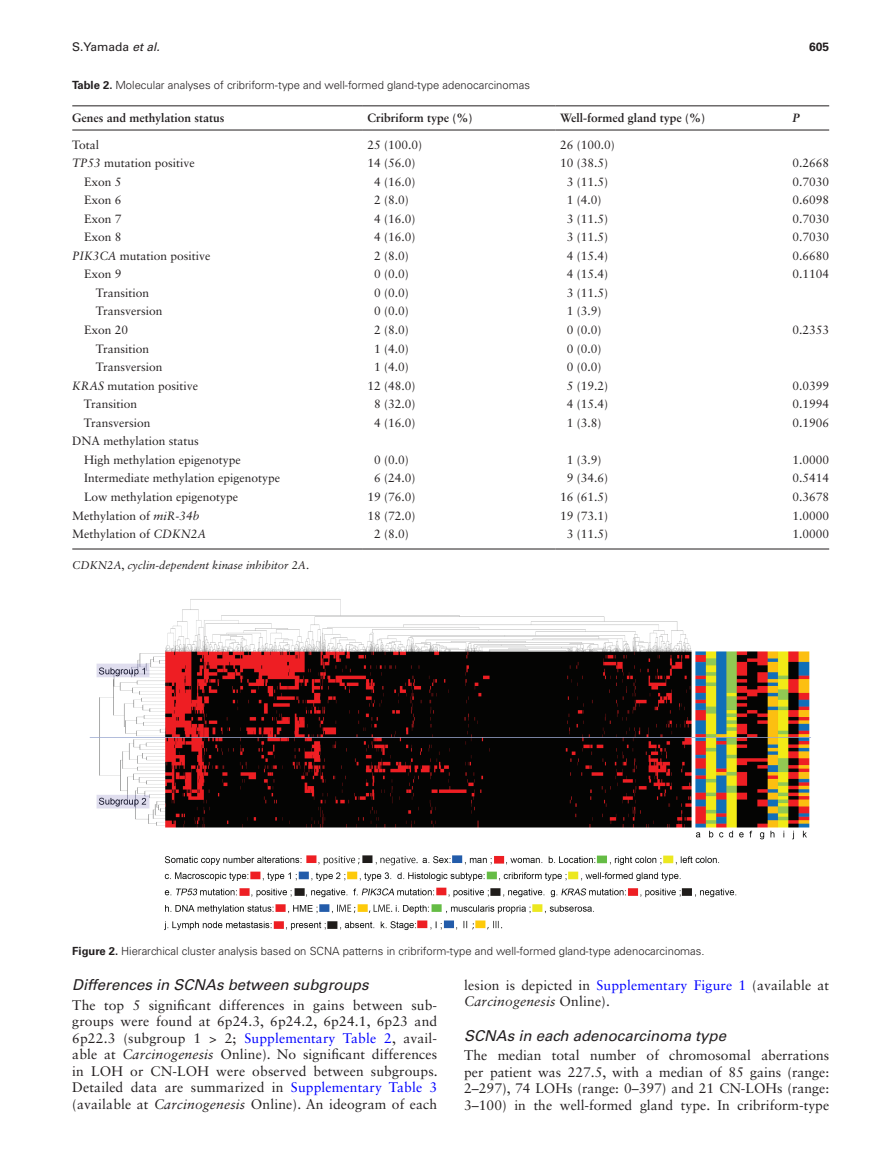
<style>
.page{position:relative;width:893px;height:1174px;background:#fff}
.page>*{position:absolute;margin:0;border:0;box-sizing:border-box;transform-origin:0 0}
.t1{font:italic 15px "Univers LT Std";color:#231f20}
.t2{font:13.8px/16.5px "Sabon LT Std";letter-spacing:.01em;color:#231f20;text-align:justify}
.t3{font:12px/18.6px "Sabon LT Std";color:#231f20}
.t4{font:700 12px "Sabon LT Std";color:#231f20}
.t5{font:12px "Univers LT Std";color:#231f20}
.t6{font:700 12px "Univers LT Std";color:#231f20}
.t7{font:italic 700 12px "Sabon LT Std";color:#231f20}
.t8{font:300 11.25px "Univers LT Std";color:#231f20}
.t9{font:italic 11.25px "Sabon LT Std";color:#231f20}
.s1{font-style:italic}
.s2{font-weight:700}
.s3{font-style:normal}
.s4{color:#00f}
</style>
<div class="page">
<hr style="left:72px;top:105px;width:291px;height:1px;background:#231f20">
<hr style="left:72px;top:130px;width:291px;height:1px;background:#231f20">
<hr style="left:363px;top:105px;width:193px;height:1px;background:#231f20">
<hr style="left:363px;top:130px;width:193px;height:1px;background:#231f20">
<hr style="left:556px;top:105px;width:232px;height:1px;background:#231f20">
<hr style="left:556px;top:130px;width:232px;height:1px;background:#231f20">
<hr style="left:788px;top:105px;width:41px;height:1px;background:#231f20">
<hr style="left:788px;top:130px;width:41px;height:1px;background:#231f20">
<hr style="left:72px;top:548px;width:291px;height:1px;background:#231f20">
<hr style="left:363px;top:548px;width:193px;height:1px;background:#231f20">
<hr style="left:556px;top:548px;width:232px;height:1px;background:#231f20">
<hr style="left:788px;top:548px;width:41px;height:1px;background:#231f20">
<img style="left:90px;top:599px;width:721px;height:331px">
<p class="t5" style="left:72px;top:40px;width:89px">S.Yamada <span class="s1">et al.</span></p>
<p class="t6" style="left:809px;top:40px;width:22px">605</p>
<p class="t8" style="left:72px;top:78px;width:459px"><span class="s2">Table 2.</span> Molecular analyses of cribriform-type and well-formed gland-type adenocarcinomas</p>
<p class="t4" style="left:72px;top:110px;width:154px">Genes and methylation status</p>
<p class="t4" style="left:367px;top:110px;width:107px">Cribriform type (%)</p>
<p class="t4" style="left:560px;top:110px;width:146px">Well-formed gland type (%)</p>
<p class="t7" style="left:792px;top:111px;width:9px">P</p>
<p class="t3" style="left:72px;top:135px;width:28px">Total</p>
<p class="t3" style="left:367px;top:135px;width:56px">25 (100.0)</p>
<p class="t3" style="left:560px;top:135px;width:56px">26 (100.0)</p>
<p class="t3" style="left:72px;top:153px;width:124px"><span class="s1">TP53</span> mutation positive</p>
<p class="t3" style="left:367px;top:153px;width:50px">14 (56.0)</p>
<p class="t3" style="left:560px;top:153px;width:50px">10 (38.5)</p>
<p class="t3" style="left:792px;top:153px;width:38px">0.2668</p>
<p class="t3" style="left:84px;top:172px;width:39px">Exon 5</p>
<p class="t3" style="left:374px;top:172px;width:43px">4 (16.0)</p>
<p class="t3" style="left:567px;top:172px;width:43px">3 (11.5)</p>
<p class="t3" style="left:792px;top:172px;width:38px">0.7030</p>
<p class="t3" style="left:84px;top:191px;width:39px">Exon 6</p>
<p class="t3" style="left:374px;top:191px;width:36px">2 (8.0)</p>
<p class="t3" style="left:567px;top:191px;width:36px">1 (4.0)</p>
<p class="t3" style="left:792px;top:191px;width:38px">0.6098</p>
<p class="t3" style="left:84px;top:209px;width:39px">Exon 7</p>
<p class="t3" style="left:374px;top:209px;width:43px">4 (16.0)</p>
<p class="t3" style="left:567px;top:209px;width:43px">3 (11.5)</p>
<p class="t3" style="left:792px;top:209px;width:38px">0.7030</p>
<p class="t3" style="left:84px;top:228px;width:39px">Exon 8</p>
<p class="t3" style="left:374px;top:228px;width:43px">4 (16.0)</p>
<p class="t3" style="left:567px;top:228px;width:43px">3 (11.5)</p>
<p class="t3" style="left:792px;top:228px;width:38px">0.7030</p>
<p class="t3" style="left:72px;top:246px;width:140px"><span class="s1">PIK3CA</span> mutation positive</p>
<p class="t3" style="left:374px;top:246px;width:36px">2 (8.0)</p>
<p class="t3" style="left:567px;top:246px;width:43px">4 (15.4)</p>
<p class="t3" style="left:792px;top:246px;width:38px">0.6680</p>
<p class="t3" style="left:84px;top:265px;width:39px">Exon 9</p>
<p class="t3" style="left:374px;top:265px;width:36px">0 (0.0)</p>
<p class="t3" style="left:567px;top:265px;width:43px">4 (15.4)</p>
<p class="t3" style="left:792px;top:265px;width:38px">0.1104</p>
<p class="t3" style="left:96px;top:283px;width:55px">Transition</p>
<p class="t3" style="left:374px;top:283px;width:36px">0 (0.0)</p>
<p class="t3" style="left:567px;top:283px;width:43px">3 (11.5)</p>
<p class="t3" style="left:96px;top:302px;width:68px">Transversion</p>
<p class="t3" style="left:374px;top:302px;width:36px">0 (0.0)</p>
<p class="t3" style="left:567px;top:302px;width:36px">1 (3.9)</p>
<p class="t3" style="left:84px;top:320px;width:46px">Exon 20</p>
<p class="t3" style="left:374px;top:320px;width:36px">2 (8.0)</p>
<p class="t3" style="left:567px;top:320px;width:36px">0 (0.0)</p>
<p class="t3" style="left:792px;top:320px;width:38px">0.2353</p>
<p class="t3" style="left:96px;top:339px;width:55px">Transition</p>
<p class="t3" style="left:374px;top:339px;width:36px">1 (4.0)</p>
<p class="t3" style="left:567px;top:339px;width:36px">0 (0.0)</p>
<p class="t3" style="left:96px;top:357px;width:68px">Transversion</p>
<p class="t3" style="left:374px;top:357px;width:36px">1 (4.0)</p>
<p class="t3" style="left:567px;top:357px;width:36px">0 (0.0)</p>
<p class="t3" style="left:72px;top:376px;width:127px"><span class="s1">KRAS</span> mutation positive</p>
<p class="t3" style="left:367px;top:376px;width:50px">12 (48.0)</p>
<p class="t3" style="left:567px;top:376px;width:43px">5 (19.2)</p>
<p class="t3" style="left:792px;top:376px;width:38px">0.0399</p>
<p class="t3" style="left:84px;top:394px;width:55px">Transition</p>
<p class="t3" style="left:374px;top:394px;width:43px">8 (32.0)</p>
<p class="t3" style="left:567px;top:394px;width:43px">4 (15.4)</p>
<p class="t3" style="left:792px;top:394px;width:38px">0.1994</p>
<p class="t3" style="left:84px;top:413px;width:68px">Transversion</p>
<p class="t3" style="left:374px;top:413px;width:43px">4 (16.0)</p>
<p class="t3" style="left:567px;top:413px;width:36px">1 (3.8)</p>
<p class="t3" style="left:792px;top:413px;width:38px">0.1906</p>
<p class="t3" style="left:84px;top:432px;width:158px;text-indent:-12px">DNA methylation status<br>High methylation epigenotype</p>
<p class="t3" style="left:374px;top:450px;width:36px">0 (0.0)</p>
<p class="t3" style="left:567px;top:450px;width:36px">1 (3.9)</p>
<p class="t3" style="left:792px;top:450px;width:38px">1.0000</p>
<p class="t3" style="left:84px;top:469px;width:197px">Intermediate methylation epigenotype</p>
<p class="t3" style="left:374px;top:469px;width:43px">6 (24.0)</p>
<p class="t3" style="left:567px;top:469px;width:43px">9 (34.6)</p>
<p class="t3" style="left:792px;top:469px;width:38px">0.5414</p>
<p class="t3" style="left:84px;top:487px;width:156px">Low methylation epigenotype</p>
<p class="t3" style="left:367px;top:487px;width:50px">19 (76.0)</p>
<p class="t3" style="left:560px;top:487px;width:50px">16 (61.5)</p>
<p class="t3" style="left:792px;top:487px;width:38px">0.3678</p>
<p class="t3" style="left:72px;top:506px;width:129px">Methylation of <span class="s1">miR-34b</span></p>
<p class="t3" style="left:367px;top:506px;width:50px">18 (72.0)</p>
<p class="t3" style="left:560px;top:506px;width:50px">19 (73.1)</p>
<p class="t3" style="left:792px;top:506px;width:38px">1.0000</p>
<p class="t3" style="left:72px;top:524px;width:136px">Methylation of <span class="s1">CDKN2A</span></p>
<p class="t3" style="left:374px;top:524px;width:36px">2 (8.0)</p>
<p class="t3" style="left:567px;top:524px;width:43px">3 (11.5)</p>
<p class="t3" style="left:792px;top:524px;width:38px">1.0000</p>
<p class="t9" style="left:72px;top:558px;width:238px">CDKN2A<span class="s3">,</span> cyclin-dependent kinase inhibitor 2A<span class="s3">.</span></p>
<p class="t8" style="left:72px;top:944px;width:634px"><span class="s2">Figure 2.</span> Hierarchical cluster analysis based on SCNA patterns in cribriform-type and well-formed gland-type adenocarcinomas.</p>
<p class="t1" style="left:72px;top:976px;width:298px">Differences in SCNAs between subgroups</p>
<p class="t2" style="left:72px;top:996px;width:367px">The top 5 significant differences in gains between sub&shy;groups were found at 6p24.3, 6p24.2, 6p24.1, 6p23 and 6p22.3 (subgroup 1 &gt; 2; <span class="s4">Supplementary Table 2</span>, avail&shy;able at <span class="s1">Carcinogenesis</span> Online). No significant differences in LOH or CN-LOH were observed between subgroups.<br>Detailed data are summarized in <span class="s4">Supplementary Table 3 </span>(available at <span class="s1">Carcinogenesis</span> Online). An ideogram of each</p>
<p class="t2" style="left:464px;top:976px;width:366px">lesion is depicted in <span class="s4">Supplementary Figure 1</span> (available at<br><span class="s1">Carcinogenesis</span> Online).</p>
<p class="t1" style="left:464px;top:1026px;width:263px">SCNAs in each adenocarcinoma type</p>
<p class="t2" style="left:464px;top:1047px;width:366px">The median total number of chromosomal aberrations per patient was 227.5, with a median of 85 gains (range:<br>2–297), 74 LOHs (range: 0–397) and 21 CN-LOHs (range:<br>3–100) in the well-formed gland type. In cribriform-type</p>
</div>
